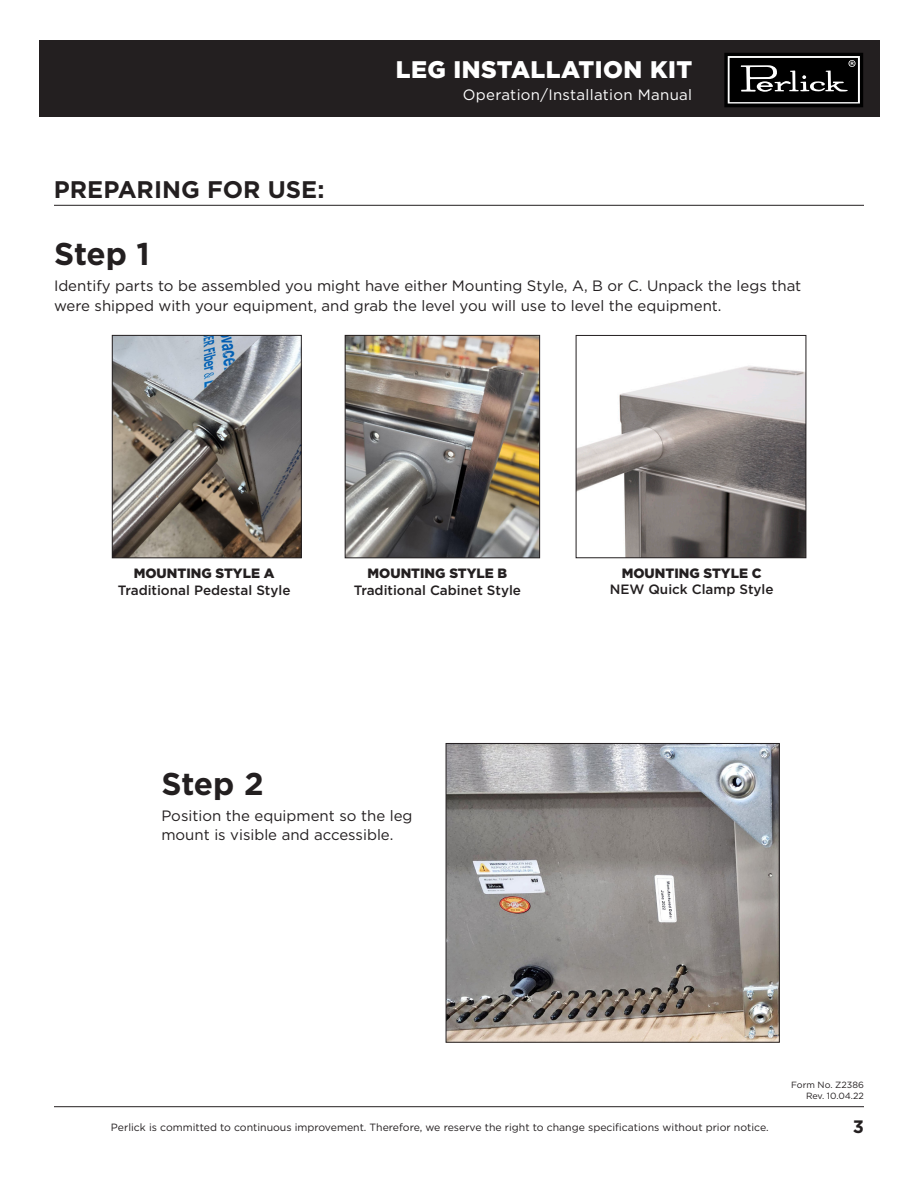
<style>
.page{position:relative;width:918px;height:1188px;background:#fff}
.page>*{position:absolute;margin:0;border:0;box-sizing:border-box;transform-origin:0 0}
.t1{font:700 31.5px "Gotham";letter-spacing:-.005em;color:#231f20}
.t2{font:900 24px "Gotham";letter-spacing:.02em;color:#fff}
.t3{font:700 24px "Gotham";color:#231f20}
.t4{font:700 18px "Gotham";color:#231f20}
.t5{font:15px/19.5px "Gotham";color:#231f20}
.t6{font:15px "Gotham";letter-spacing:.02em;color:#fff}
.t7{font:500 13.5px/16.5px "Gotham";color:#231f20;text-align:center}
.t8{font:900 13.5px "Gotham";color:#231f20}
.t9{font:10.5px "Gotham";color:#231f20}
.t10{font:9px/10.8px "Gotham";color:#231f20;text-align:right}
.s1{font-weight:900}
</style>
<div class="page">
<hr style="left:54px;top:1106px;width:810px;height:1px;background:#231f20">
<div style="left:39px;top:40px;width:840px;height:77px;background:#231f20"></div>
<svg style="left:724px;top:53px;width:139px;height:54px;background:#2d2d2d"></svg>
<img style="left:114px;top:337px;width:186px;height:219px">
<div style="left:112px;top:335px;width:190px;height:223px;border:1px solid #231f20"></div>
<img style="left:347px;top:337px;width:191px;height:219px">
<div style="left:345px;top:335px;width:195px;height:223px;border:1px solid #231f20"></div>
<img style="left:578px;top:366px;width:226px;height:190px">
<div style="left:576px;top:335px;width:230px;height:223px;border:1px solid #231f20"></div>
<img style="left:448px;top:745px;width:330px;height:296px">
<div style="left:446px;top:743px;width:334px;height:300px;border:1px solid #231f20"></div>
<hr style="left:54px;top:205px;width:810px;height:1px;background:#231f20">
<p class="t3" style="left:54px;top:174px;width:272px">PREPARING FOR USE:</p>
<h2 class="t2" style="left:396px;top:53px;width:298px">LEG INSTALLATION KIT</h2>
<p class="t6" style="left:463px;top:85px;width:231px">Operation/Installation Manual</p>
<p class="t1" style="left:54px;top:233px;width:97px">Step 1</p>
<p class="t5" style="left:54px;top:276px;width:749px">Identify parts to be assembled you might have either Mounting Style, A, B or C. Unpack the legs that were shipped with your equipment, and grab the level you will use to level the equipment.</p>
<p class="t8" style="left:134px;top:564px;width:142px">MOUNTING STYLE A</p>
<p class="t7" style="left:118px;top:582px;width:174px">Traditional Pedestal Style</p>
<p class="t7" style="left:354px;top:565px;width:169px"><span class="s1">MOUNTING STYLE B<br></span>Traditional Cabinet Style</p>
<p class="t8" style="left:622px;top:564px;width:141px">MOUNTING STYLE C</p>
<p class="t7" style="left:610px;top:581px;width:165px">NEW Quick Clamp Style</p>
<p class="t1" style="left:161px;top:763px;width:104px">Step 2</p>
<p class="t5" style="left:161px;top:806px;width:253px">Position the equipment so the leg mount is visible and accessible.</p>
<p class="t10" style="left:791px;top:1080px;width:74px">Form No. Z2386<br>Rev. 10.04.22</p>
<p class="t9" style="left:111px;top:1120px;width:659px">Perlick is committed to continuous improvement. Therefore, we reserve the right to change specifications without prior notice.</p>
<p class="t4" style="left:853px;top:1114px;width:13px">3</p>
</div>
